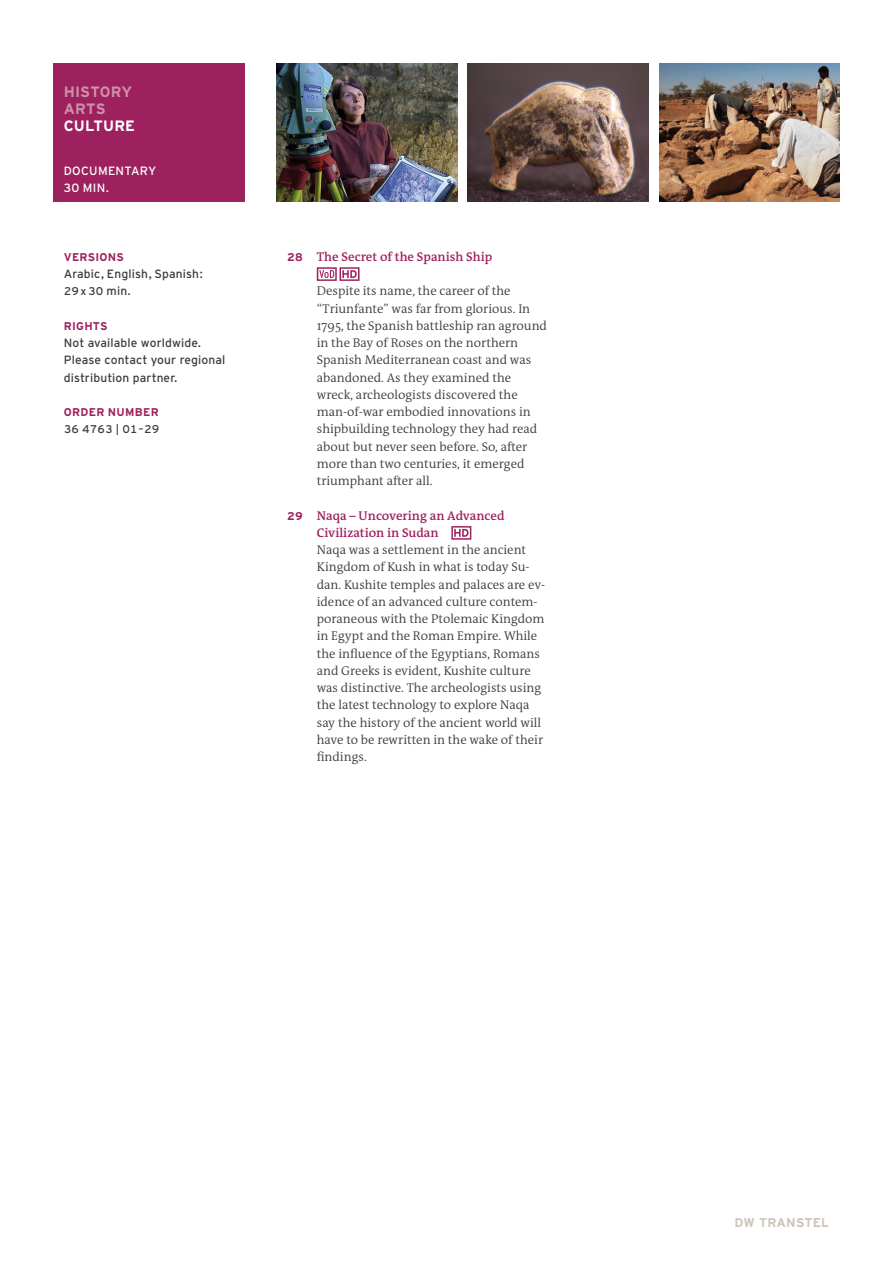
<style>
.page{position:relative;width:893px;height:1263px;background:#fff}
.page>*{position:absolute;margin:0;border:0;box-sizing:border-box;transform-origin:0 0}
.Titel_Kategorie{font:700 15px "Interstate DW";letter-spacing:.01em;color:#cb92a8}
.Titel_Kategorie-2{font:700 15px "Interstate DW";letter-spacing:.01em;color:#fff}
.Copy_E_Einzug{font:300 12.75px/17.2px "DW The Antiqua B W4";color:#3c3c3b}
.Sub_E{font:600 12.75px "DW The Antiqua B W6";color:#9e215f}
.t1{font:700 12.75px "Interstate DW Line";letter-spacing:.02em;color:#cdc5bb}
.Bestellinfo{font:12px/17.2px "Interstate DW";letter-spacing:.01em;color:#3c3c3b}
.Titel_Dauer_Inhalt{font:12px "Interstate DW";letter-spacing:.025em;color:#fff}
.Sub_Versal_E{font:700 11.25px "Interstate DW";letter-spacing:.025em;color:#9e215f}
.Bestellnummer_Inhalt{font:11.25px "Interstate DW Line";letter-spacing:.01em;color:#3c3c3b}
.Bestellinfo-2{font:11.25px "Interstate DW Line";color:#3c3c3b}
.s1{font-size:12px}
.s2{font-family:"Interstate DW Line";font-weight:700;font-size:11.25px}
</style>
<div class="page">
<div style="left:53px;top:64px;width:191px;height:138px;background:#9e215f"></div>
<svg style="left:317px;top:267px;width:20px;height:14px"></svg>
<svg style="left:319px;top:270px;width:15px;height:8px"></svg>
<svg style="left:340px;top:267px;width:19px;height:14px"></svg>
<svg style="left:342px;top:270px;width:15px;height:8px"></svg>
<svg style="left:451px;top:526px;width:20px;height:14px"></svg>
<svg style="left:454px;top:529px;width:15px;height:8px"></svg>
<img style="left:276px;top:64px;width:181px;height:138px">
<img style="left:468px;top:64px;width:180px;height:138px">
<img style="left:659px;top:64px;width:181px;height:138px">
<p class="Titel_Kategorie" style="left:64px;top:83px;width:70px">HISTORY</p>
<p class="Titel_Kategorie" style="left:64px;top:100px;width:43px">ARTS</p>
<p class="Titel_Kategorie-2" style="left:64px;top:118px;width:73px">CULTURE</p>
<p class="Titel_Dauer_Inhalt" style="left:64px;top:164px;width:94px">DOCUMENTARY</p>
<p class="Titel_Dauer_Inhalt" style="left:64px;top:181px;width:47px">30 MIN.</p>
<p class="Sub_Versal_E" style="left:64px;top:251px;width:62px">VERSIONS</p>
<p class="Bestellinfo" style="left:64px;top:265px;width:140px">Arabic, English, Spanish:</p>
<p class="Bestellinfo-2" style="left:64px;top:285px;width:68px">29 x 30 <span class="s1">min.</span></p>
<p class="Sub_Versal_E" style="left:64px;top:320px;width:45px">RIGHTS</p>
<p class="Bestellinfo" style="left:64px;top:334px;width:163px">Not available worldwide.<br>Please contact your regional distribution partner.</p>
<p class="Sub_Versal_E" style="left:64px;top:406px;width:97px">ORDER NUMBER</p>
<p class="Bestellnummer_Inhalt" style="left:64px;top:423px;width:97px">36 4763 | 01–29</p>
<p class="Sub_E" style="left:287px;top:248px;width:207px"><span class="s2">28</span> The Secret of the Spanish Ship</p>
<p class="Copy_E_Einzug" style="left:317px;top:282px;width:232px">Despite its name, the career of the “Triunfante” was far from glorious. In 1795, the Spanish battleship ran aground in the Bay of Roses on the northern Spanish Mediterranean coast and was abandoned. As they examined the wreck, archeologists discovered the man-of-war embodied innovations in shipbuilding technology they had read about but never seen before. So, after more than two centuries, it emerged triumphant after all.</p>
<p class="Sub_E" style="left:287px;top:507px;width:219px"><span class="s2">29</span> Naqa – Uncovering an Advanced</p>
<p class="Sub_E" style="left:317px;top:524px;width:123px">Civilization in Sudan</p>
<p class="Copy_E_Einzug" style="left:317px;top:541px;width:230px">Naqa was a settlement in the ancient Kingdom of Kush in what is today Su&shy;dan. Kushite temples and palaces are ev&shy;idence of an advanced culture contem&shy;poraneous with the Ptolemaic Kingdom in Egypt and the Roman Empire. While the influence of the Egyptians, Romans and Greeks is evident, Kushite culture was distinctive. The archeologists using the latest technology to explore Naqa say the history of the ancient world will have to be rewritten in the wake of their findings.</p>
<p class="t1" style="left:735px;top:1215px;width:96px">DW TRANSTEL</p>
</div>
